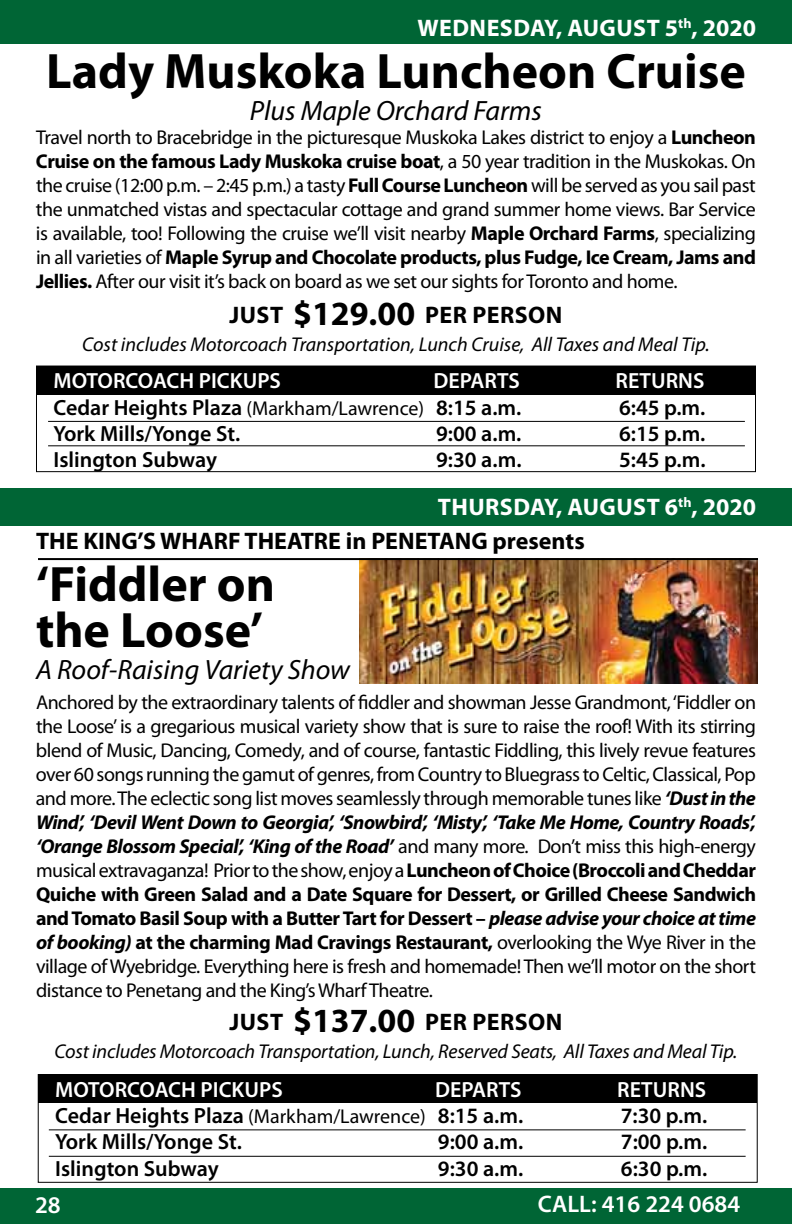
<style>
.page{position:relative;width:792px;height:1224px;background:#fff}
.page>*{position:absolute;margin:0;border:0;box-sizing:border-box;transform-origin:0 0}
.t1{font:700 50px/46px "Myriad Pro";color:#000}
.t2{font:italic 28px "Myriad Pro";color:#000}
.t3{font:700 24px "Myriad Pro";color:#000}
.t4{font:700 24px "Myriad Pro";color:#fff}
.t5{font:600 24px "Myriad Pro";color:#fff}
.t6{font:600 22px "Myriad Pro";color:#000}
.t7{font:600 22px "Myriad Pro";color:#fff}
.t8{font:20px/24px "Myriad Pro";letter-spacing:-.025em;color:#000;text-align:justify}
.t9{font:italic 20px "Myriad Pro";letter-spacing:-.01em;color:#000}
.s1{font-weight:700}
.s2{font-size:34px}
.s3{font-weight:400;font-size:20px}
.s4{font-weight:700;font-style:italic}
</style>
<div class="page">
<div style="left:0;top:0;width:792px;height:44px;background:#006535"></div>
<div style="left:0;top:1188px;width:792px;height:36px;background:#006535"></div>
<div style="left:0;top:489px;width:792px;height:37px;background:#006535"></div>
<div style="left:36px;top:366px;width:720px;height:106px;border:1px solid #000"></div>
<div style="left:36px;top:366px;width:720px;height:28px;background:#000"></div>
<hr style="left:48px;top:421px;width:697px;height:1px;background:#000">
<hr style="left:48px;top:445px;width:697px;height:1px;background:#000">
<div style="left:38px;top:1074px;width:720px;height:109px;border:1px solid #000"></div>
<div style="left:38px;top:1074px;width:719px;height:29px;background:#000"></div>
<hr style="left:49px;top:1129px;width:697px;height:1px;background:#000">
<hr style="left:49px;top:1156px;width:697px;height:1px;background:#000">
<img style="left:360px;top:560px;width:397px;height:124px">
<hr style="left:38px;top:558px;width:720px;height:2px;background:#000">
<p class="t4" style="left:556px;top:12px;width:43px">, August</p>
<p class="t4" style="left:665px;top:12px;width:93px">5<sup>th</sup>, 2020</p>
<h1 class="t1" style="left:46px;top:46px;width:701px">Lady Muskoka Luncheon Cruise</h1>
<h2 class="t2" style="left:250px;top:93px;width:294px">Plus Maple Orchard Farms</h2>
<p class="t8" style="left:36px;top:125px;width:722px">Travel north to Bracebridge in the picturesque Muskoka Lakes district to enjoy a <span class="s1">Luncheon Cruise on the famous Lady Muskoka cruise boat</span>, a 50 year tradition in the Muskokas. On the cruise (12:00 p.m. – 2:45 p.m.) a tasty <span class="s1">Full Course Luncheon</span> will be served as you sail past the unmatched vistas and spectacular cottage and grand summer home views. Bar Service is available, too! Following the cruise we’ll visit nearby <span class="s1">Maple Orchard Farms</span>, specializing in all varieties of <span class="s1">Maple Syrup and Chocolate products, plus Fudge, Ice Cream, Jams and Jellies.</span> After our visit it’s back on board as we set our sights for Toronto and home.</p>
<p class="t3" style="left:229px;top:299px;width:273px">Just <span class="s2">$129.00</span> Per Person</p>
<p class="t9" style="left:82px;top:332px;width:629px">Cost includes Motorcoach Transportation, Lunch Cruise, All Taxes and Meal Tip.</p>
<p class="t7" style="left:54px;top:367px;width:229px">MOTORCOACH PICKUPS</p>
<p class="t7" style="left:434px;top:367px;width:88px">DEPARTS</p>
<p class="t7" style="left:616px;top:367px;width:91px">RETURNS</p>
<p class="t6" style="left:54px;top:393px;width:469px">Cedar Heights Plaza <span class="s3">(Markham/Lawrence)</span> 8:15 a.m.</p>
<p class="t6" style="left:619px;top:393px;width:88px">6:45 p.m.</p>
<p class="t6" style="left:54px;top:420px;width:188px">York Mills/Yonge St.</p>
<p class="t6" style="left:436px;top:420px;width:87px">9:00 a.m.</p>
<p class="t6" style="left:619px;top:420px;width:88px">6:15 p.m.</p>
<p class="t6" style="left:54px;top:446px;width:165px">Islington Subway</p>
<p class="t6" style="left:436px;top:446px;width:87px">9:30 a.m.</p>
<p class="t6" style="left:619px;top:446px;width:88px">5:45 p.m.</p>
<p class="t4" style="left:438px;top:491px;width:30px">Thursday</p>
<p class="t4" style="left:417px;top:12px;width:38px">Wednesday</p>
<p class="t4" style="left:556px;top:491px;width:43px">, August</p>
<p class="t4" style="left:665px;top:491px;width:93px">6<sup>th</sup>, 2020</p>
<p class="t3" style="left:36px;top:525px;width:550px">THE KING’S WHARF THEATRE in PENETANG presents</p>
<h1 class="t1" style="left:36px;top:559px;width:241px">‘Fiddler on the Loose’</h1>
<h2 class="t2" style="left:36px;top:652px;width:316px">A Roof-Raising Variety Show</h2>
<p class="t8" style="left:36px;top:690px;width:722px">Anchored by the extraordinary talents of fiddler and showman Jesse Grandmont,‘Fiddler on the Loose’ is a gregarious musical variety show that is sure to raise the roof! With its stirring blend of Music, Dancing, Comedy, and of course, fantastic Fiddling, this lively revue features over 60 songs running the gamut of genres, from Country to Bluegrass to Celtic, Classical, Pop and more.The eclectic song list moves seamlessly through memorable tunes like <span class="s4">‘Dust in the Wind’, ‘Devil Went Down to Georgia’, ‘Snowbird’, ‘Misty’, ‘Take Me Home, Country Roads’, ‘Orange Blossom Special’, ‘King of the Road’</span> and many more. Don’t miss this high-energy musicalextravaganza! Priortotheshow,enjoya<span class="s1">Luncheon of Choice (Broccoli and Cheddar Quiche with Green Salad and a Date Square for Dessert, or Grilled Cheese Sandwich and Tomato Basil Soup with a Butter Tart for Dessert –</span> <span class="s4">please advise your choice at time of booking)</span> <span class="s1">at the charming Mad Cravings Restaurant,</span> overlooking the Wye River in the village ofWyebridge. Everything here is fresh and homemade!Then we’ll motor on the short distance to Penetang and the King’sWharfTheatre.</p>
<p class="t3" style="left:229px;top:1006px;width:273px">Just <span class="s2">$137.00</span> Per Person</p>
<p class="t9" style="left:54px;top:1039px;width:685px">Cost includes Motorcoach Transportation, Lunch, Reserved Seats, All Taxes and Meal Tip.</p>
<p class="t7" style="left:55px;top:1075px;width:229px">MOTORCOACH PICKUPS</p>
<p class="t7" style="left:435px;top:1075px;width:88px">DEPARTS</p>
<p class="t7" style="left:617px;top:1075px;width:91px">RETURNS</p>
<p class="t6" style="left:55px;top:1102px;width:469px">Cedar Heights Plaza <span class="s3">(Markham/Lawrence)</span> 8:15 a.m.</p>
<p class="t6" style="left:621px;top:1102px;width:88px">7:30 p.m.</p>
<p class="t6" style="left:55px;top:1128px;width:188px">York Mills/Yonge St.</p>
<p class="t6" style="left:438px;top:1128px;width:87px">9:00 a.m.</p>
<p class="t6" style="left:621px;top:1128px;width:88px">7:00 p.m.</p>
<p class="t6" style="left:55px;top:1154px;width:165px">Islington Subway</p>
<p class="t6" style="left:438px;top:1154px;width:87px">9:30 a.m.</p>
<p class="t6" style="left:621px;top:1154px;width:88px">6:30 p.m.</p>
<p class="t5" style="left:35px;top:1190px;width:27px">28</p>
<p class="t5" style="left:538px;top:1189px;width:204px">CALL: 416 224 0684</p>
</div>
